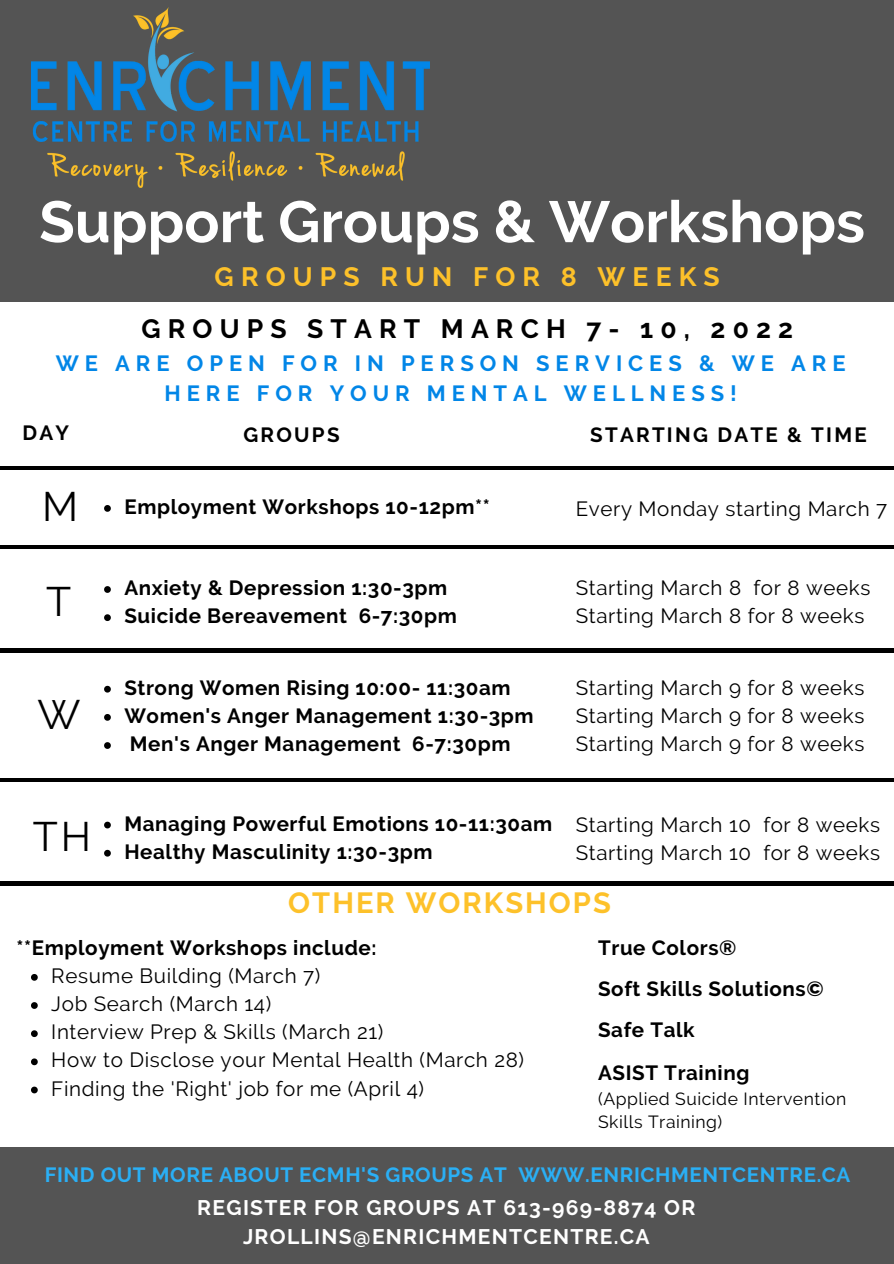
<style>
.page{position:relative;width:894px;height:1264px;background:#fff}
.page>*{position:absolute;margin:0;border:0;box-sizing:border-box;transform-origin:0 0}
.t1{font:700 58.05px "Raleway";color:#fff}
.t2{font:41.1px "Raleway";color:#000}
.t3{font:700 29.1px "Raleway";letter-spacing:.07em;color:#fdc12a}
.t4{font:700 26.4px "Raleway";letter-spacing:.27em;color:#000}
.t5{font:700 26.4px "Raleway";letter-spacing:.27em;color:#fdc12a}
.t6{font:700 21.9px "Raleway";letter-spacing:.27em;color:#0286e7}
.t7{font:700 21px/29.2px "Raleway";letter-spacing:.06em;color:#fff;text-align:center}
.t8{font:20.55px "Raleway";letter-spacing:.03em;color:#000}
.t9{font:700 20.55px "Raleway";letter-spacing:.03em;color:#000}
.t10{font:700 20.55px "Raleway";letter-spacing:.03em;color:#2aaff5}
.t11{font:700 20.55px "Raleway";letter-spacing:.11em;color:#000}
.t12{font:17.55px "Raleway";letter-spacing:.03em;color:#000}
</style>
<div class="page">
<div style="left:0;top:0;width:893px;height:301px;background:#545454"></div>
<hr style="left:0;top:466px;width:893px;height:4px;background:#000">
<hr style="left:0;top:545px;width:893px;height:3px;background:#000">
<hr style="left:0;top:649px;width:893px;height:3px;background:#000">
<hr style="left:0;top:778px;width:893px;height:3px;background:#000">
<hr style="left:0;top:881px;width:893px;height:4px;background:#000">
<div style="left:0;top:1147px;width:893px;height:116px;background:#545454"></div>
<img style="left:31px;top:7px;width:398px;height:181px">
<svg style="left:104px;top:505px;width:7px;height:7px"></svg>
<svg style="left:104px;top:586px;width:7px;height:7px"></svg>
<svg style="left:104px;top:614px;width:7px;height:7px"></svg>
<svg style="left:31px;top:974px;width:7px;height:6px"></svg>
<svg style="left:31px;top:1002px;width:7px;height:6px"></svg>
<svg style="left:31px;top:1030px;width:7px;height:7px"></svg>
<svg style="left:31px;top:1058px;width:7px;height:7px"></svg>
<svg style="left:31px;top:1086px;width:7px;height:7px"></svg>
<svg style="left:104px;top:685px;width:7px;height:7px"></svg>
<svg style="left:104px;top:714px;width:7px;height:6px"></svg>
<svg style="left:104px;top:742px;width:7px;height:7px"></svg>
<svg style="left:104px;top:821px;width:7px;height:7px"></svg>
<svg style="left:104px;top:849px;width:7px;height:7px"></svg>
<p class="t1" style="left:39px;top:187px;width:827px">Support Groups &amp; Workshops</p>
<p class="t5" style="left:214px;top:261px;width:506px">GROUPS RUN FOR 8 WEEKS</p>
<p class="t4" style="left:141px;top:313px;width:653px">GROUPS START MARCH 7- 10, 2022</p>
<p class="t6" style="left:56px;top:350px;width:791px">WE ARE OPEN FOR IN PERSON SERVICES &amp; WE ARE</p>
<p class="t6" style="left:164px;top:381px;width:573px">HERE FOR YOUR MENTAL WELLNESS!</p>
<p class="t9" style="left:22px;top:420px;width:48px">DAY</p>
<p class="t9" style="left:243px;top:422px;width:98px">GROUPS</p>
<p class="t11" style="left:590px;top:422px;width:278px">STARTING DATE &amp; TIME</p>
<p class="t2" style="left:42px;top:482px;width:38px">M</p>
<p class="t9" style="left:124px;top:494px;width:367px">Employment Workshops 10-12pm**</p>
<p class="t8" style="left:575px;top:497px;width:313px">Every Monday starting March 7</p>
<p class="t2" style="left:46px;top:578px;width:27px">T</p>
<p class="t2" style="left:37px;top:690px;width:44px">W</p>
<p class="t2" style="left:33px;top:811px;width:60px">TH</p>
<p class="t9" style="left:124px;top:576px;width:324px">Anxiety &amp; Depression 1:30-3pm</p>
<p class="t9" style="left:124px;top:604px;width:334px">Suicide Bereavement 6-7:30pm</p>
<p class="t9" style="left:124px;top:675px;width:387px">Strong Women Rising 10:00- 11:30am</p>
<p class="t9" style="left:124px;top:703px;width:411px">Women's Anger Management 1:30-3pm</p>
<p class="t9" style="left:130px;top:731px;width:382px">Men's Anger Management 6-7:30pm</p>
<p class="t9" style="left:124px;top:811px;width:429px">Managing Powerful Emotions 10-11:30am</p>
<p class="t9" style="left:124px;top:839px;width:309px">Healthy Masculinity 1:30-3pm</p>
<p class="t8" style="left:575px;top:576px;width:296px">Starting March 8 for 8 weeks</p>
<p class="t8" style="left:575px;top:604px;width:290px">Starting March 8 for 8 weeks</p>
<p class="t8" style="left:575px;top:675px;width:290px">Starting March 9 for 8 weeks</p>
<p class="t8" style="left:575px;top:703px;width:290px">Starting March 9 for 8 weeks</p>
<p class="t8" style="left:575px;top:731px;width:290px">Starting March 9 for 8 weeks</p>
<p class="t8" style="left:575px;top:812px;width:306px">Starting March 10 for 8 weeks</p>
<p class="t8" style="left:575px;top:841px;width:306px">Starting March 10 for 8 weeks</p>
<p class="t3" style="left:288px;top:885px;width:324px">OTHER WORKSHOPS</p>
<p class="t9" style="left:16px;top:935px;width:361px">**Employment Workshops include:</p>
<p class="t8" style="left:51px;top:963px;width:270px">Resume Building (March 7)</p>
<p class="t8" style="left:51px;top:991px;width:221px">Job Search (March 14)</p>
<p class="t8" style="left:51px;top:1019px;width:333px">Interview Prep &amp; Skills (March 21)</p>
<p class="t8" style="left:51px;top:1048px;width:474px">How to Disclose your Mental Health (March 28)</p>
<p class="t8" style="left:51px;top:1076px;width:374px">Finding the 'Right' job for me (April 4)</p>
<p class="t9" style="left:598px;top:935px;width:140px">True Colors®</p>
<p class="t9" style="left:598px;top:976px;width:227px">Soft Skills Solutions©</p>
<p class="t9" style="left:598px;top:1017px;width:98px">Safe Talk</p>
<p class="t9" style="left:598px;top:1060px;width:153px">ASIST Training</p>
<p class="t12" style="left:598px;top:1088px;width:250px">(Applied Suicide Intervention</p>
<p class="t12" style="left:598px;top:1111px;width:126px">Skills Training)</p>
<p class="t10" style="left:45px;top:1162px;width:807px">FIND OUT MORE ABOUT ECMH'S GROUPS AT WWW.ENRICHMENTCENTRE.CA</p>
<p class="t7" style="left:197px;top:1192px;width:499px">REGISTER FOR GROUPS AT 613-969-8874 OR<br>JROLLINS@ENRICHMENTCENTRE.CA</p>
</div>
